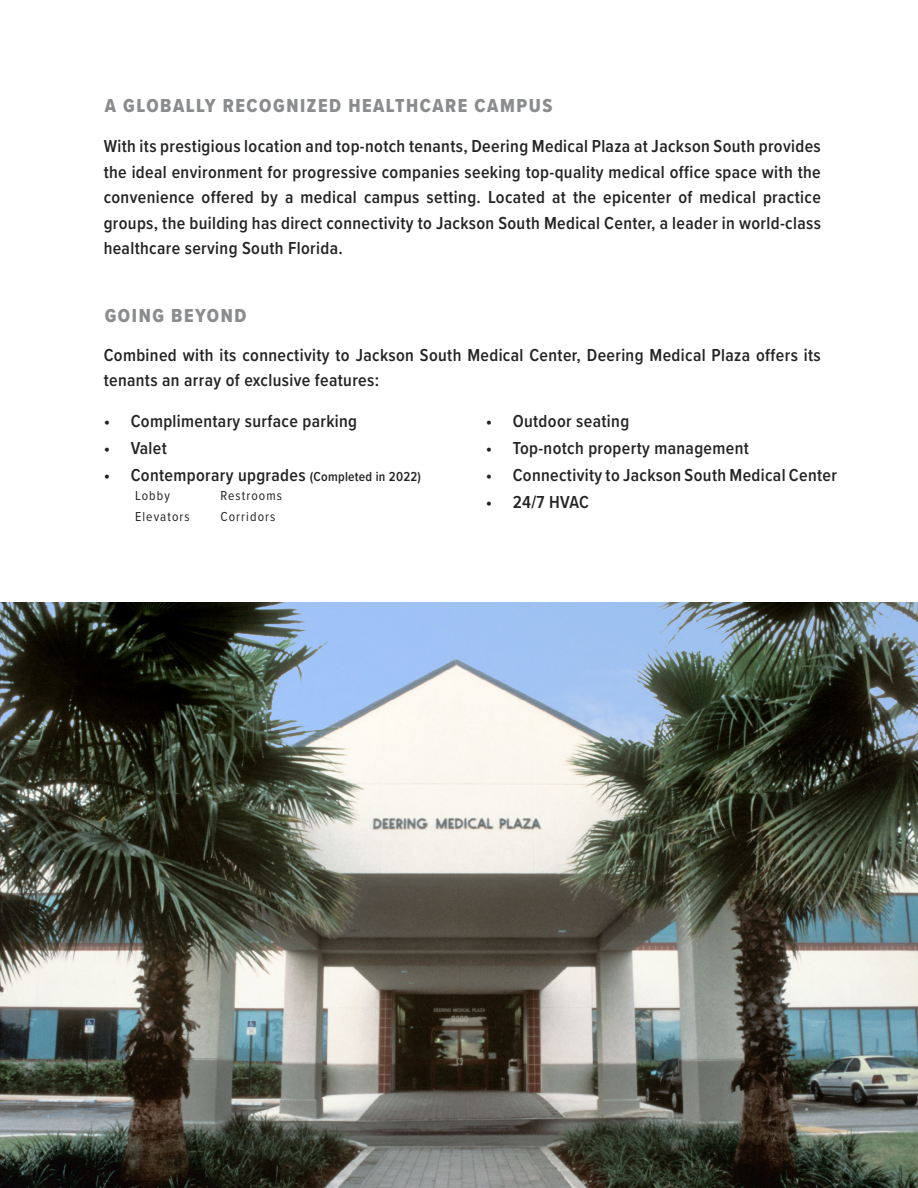
<style>
.page{position:relative;width:918px;height:1188px;background:#fff}
.page>*{position:absolute;margin:0;border:0;box-sizing:border-box;transform-origin:0 0}
.t1{font:19.5px "Proxima Nova Cond Extrabld";letter-spacing:.08em;color:#8a8c8e}
.t2{font:600 18px/25.5px "Proxima Nova Cond";letter-spacing:.02em;color:#242424;text-align:justify}
.t3{font:13.5px/21px "Proxima Nova Cond";letter-spacing:.08em;color:#242424}
.s1{font-size:13.5px}
</style>
<div class="page">
<img style="left:0;top:603px;width:918px;height:585px">
<p class="t1" style="left:105px;top:92px;width:449px">A GLOBALLY RECOGNIZED HEALTHCARE CAMPUS</p>
<p class="t2" style="left:104px;top:133px;width:719px">With its prestigious location and top-notch tenants, Deering Medical Plaza at Jackson South provides the ideal environment for progressive companies seeking top-quality medical office space with the convenience offered by a medical campus setting. Located at the epicenter of medical practice groups, the building has direct connectivity to Jackson South Medical Center, a leader in world-class healthcare serving South Florida.</p>
<p class="t1" style="left:105px;top:301px;width:143px">GOING BEYOND</p>
<p class="t2" style="left:104px;top:341px;width:719px">Combined with its connectivity to Jackson South Medical Center, Deering Medical Plaza offers its tenants an array of exclusive features:</p>
<p class="t2" style="left:104px;top:407px;width:255px">• Complimentary surface parking</p>
<p class="t2" style="left:104px;top:434px;width:65px">• Valet</p>
<p class="t2" style="left:104px;top:461px;width:319px">• Contemporary upgrades <span class="s1">(Completed in 2022)</span></p>
<p class="t3" style="left:135px;top:484px;width:56px">Lobby<br>Elevators</p>
<p class="t3" style="left:220px;top:484px;width:63px">Restrooms<br>Corridors</p>
<p class="t2" style="left:486px;top:407px;width:145px">• Outdoor seating</p>
<p class="t2" style="left:486px;top:434px;width:265px">• Top-notch property management</p>
<p class="t2" style="left:486px;top:461px;width:353px">• Connectivity to Jackson South Medical Center</p>
<p class="t2" style="left:486px;top:488px;width:105px">• 24/7 HVAC</p>
</div>
